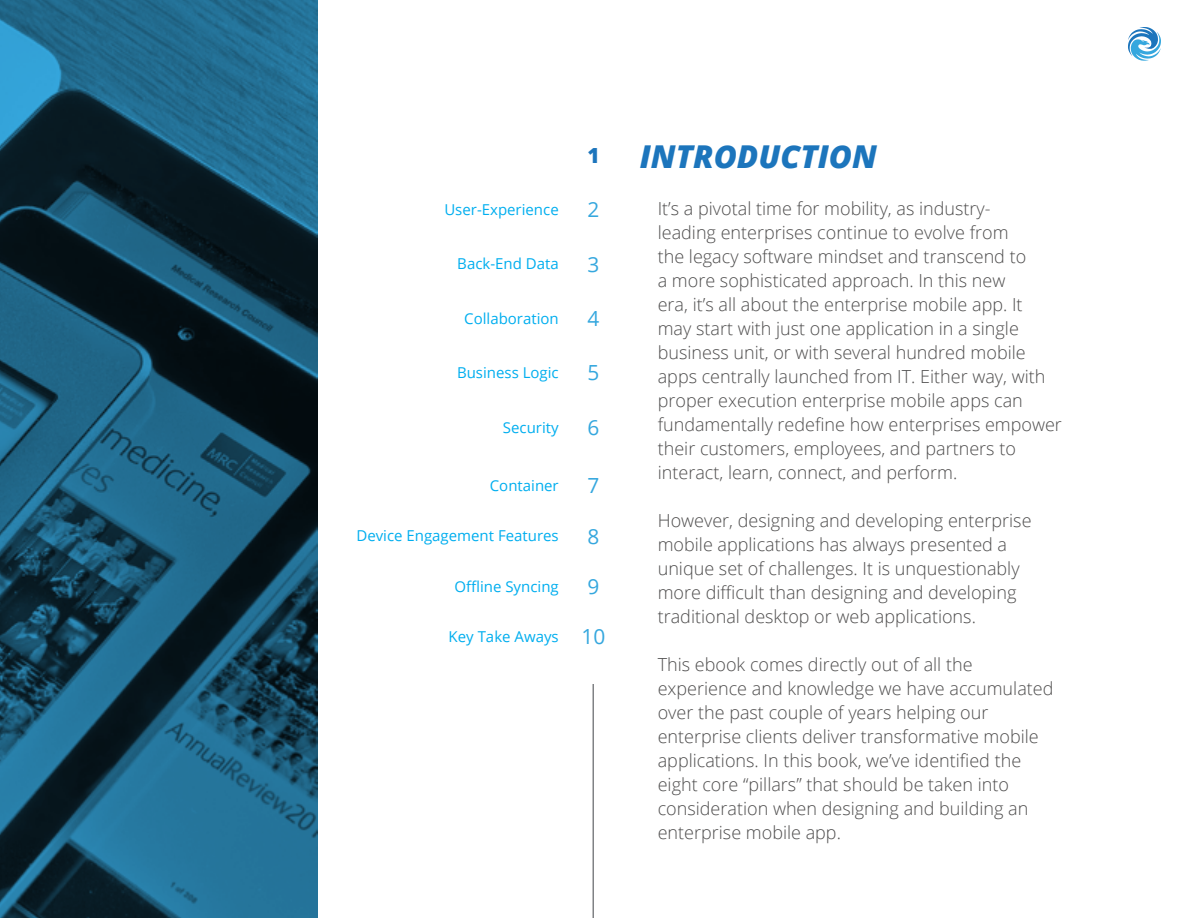
<style>
.page{position:relative;width:1188px;height:918px;background:#fff}
.page>*{position:absolute;margin:0;border:0;box-sizing:border-box;transform-origin:0 0}
.t1{font:italic 800 31.5px "Open Sans";color:#1c75bc}
.t2{font:20.85px "Open Sans";color:#35a7de}
.t3{font:800 20.85px "Open Sans";color:#1c75bc}
.t4{font:300 18px/24px "Open Sans";color:#4e4d4d}
.t5{font:15px "Open Sans";color:#00aeef}
</style>
<div class="page">
<svg style="left:0;top:0;width:317px;height:918px;background:#184e68"></svg>
<hr style="left:592px;top:684px;width:2px;height:234px;background:#808285">
<svg style="left:1128px;top:27px;width:33px;height:34px"></svg>
<p class="t5" style="left:444px;top:199px;width:116px">User-Experience</p>
<p class="t5" style="left:457px;top:254px;width:103px">Back-End Data</p>
<p class="t5" style="left:464px;top:308px;width:96px">Collaboration</p>
<p class="t5" style="left:457px;top:362px;width:103px">Business Logic</p>
<p class="t5" style="left:503px;top:417px;width:57px">Security</p>
<p class="t5" style="left:490px;top:475px;width:70px">Container</p>
<p class="t5" style="left:356px;top:526px;width:204px">Device Engagement Features</p>
<p class="t5" style="left:454px;top:576px;width:106px">Offline Syncing</p>
<p class="t5" style="left:449px;top:626px;width:112px">Key Take Aways</p>
<p class="t3" style="left:587px;top:139px;width:14px">1</p>
<p class="t2" style="left:587px;top:195px;width:13px">2</p>
<p class="t2" style="left:587px;top:250px;width:13px">3</p>
<p class="t2" style="left:587px;top:304px;width:13px">4</p>
<p class="t2" style="left:587px;top:359px;width:13px">5</p>
<p class="t2" style="left:587px;top:413px;width:13px">6</p>
<p class="t2" style="left:587px;top:471px;width:13px">7</p>
<p class="t2" style="left:587px;top:522px;width:13px">8</p>
<p class="t2" style="left:587px;top:572px;width:13px">9</p>
<p class="t2" style="left:582px;top:623px;width:25px">10</p>
<h1 class="t1" style="left:640px;top:133px;width:239px">INTRODUCTION</h1>
<p class="t4" style="left:658px;top:196px;width:406px">It’s a pivotal time for mobility, as industry-<br>leading enterprises continue to evolve from<br>the legacy software mindset and transcend to<br>a more sophisticated approach. In this new<br>era, it’s all about the enterprise mobile app. It<br>may start with just one application in a single business unit, or with several hundred mobile apps centrally launched from IT. Either way, with proper execution enterprise mobile apps can fundamentally redefine how enterprises empower their customers, employees, and partners to interact, learn, connect, and perform.</p>
<p class="t4" style="left:658px;top:508px;width:375px">However, designing and developing enterprise mobile applications has always presented a unique set of challenges. It is unquestionably more difficult than designing and developing traditional desktop or web applications.</p>
<p class="t4" style="left:658px;top:652px;width:397px">This ebook comes directly out of all the experience and knowledge we have accumulated over the past couple of years helping our enterprise clients deliver transformative mobile applications. In this book, we’ve identified the eight core “pillars” that should be taken into consideration when designing and building an enterprise mobile app.</p>
</div>
